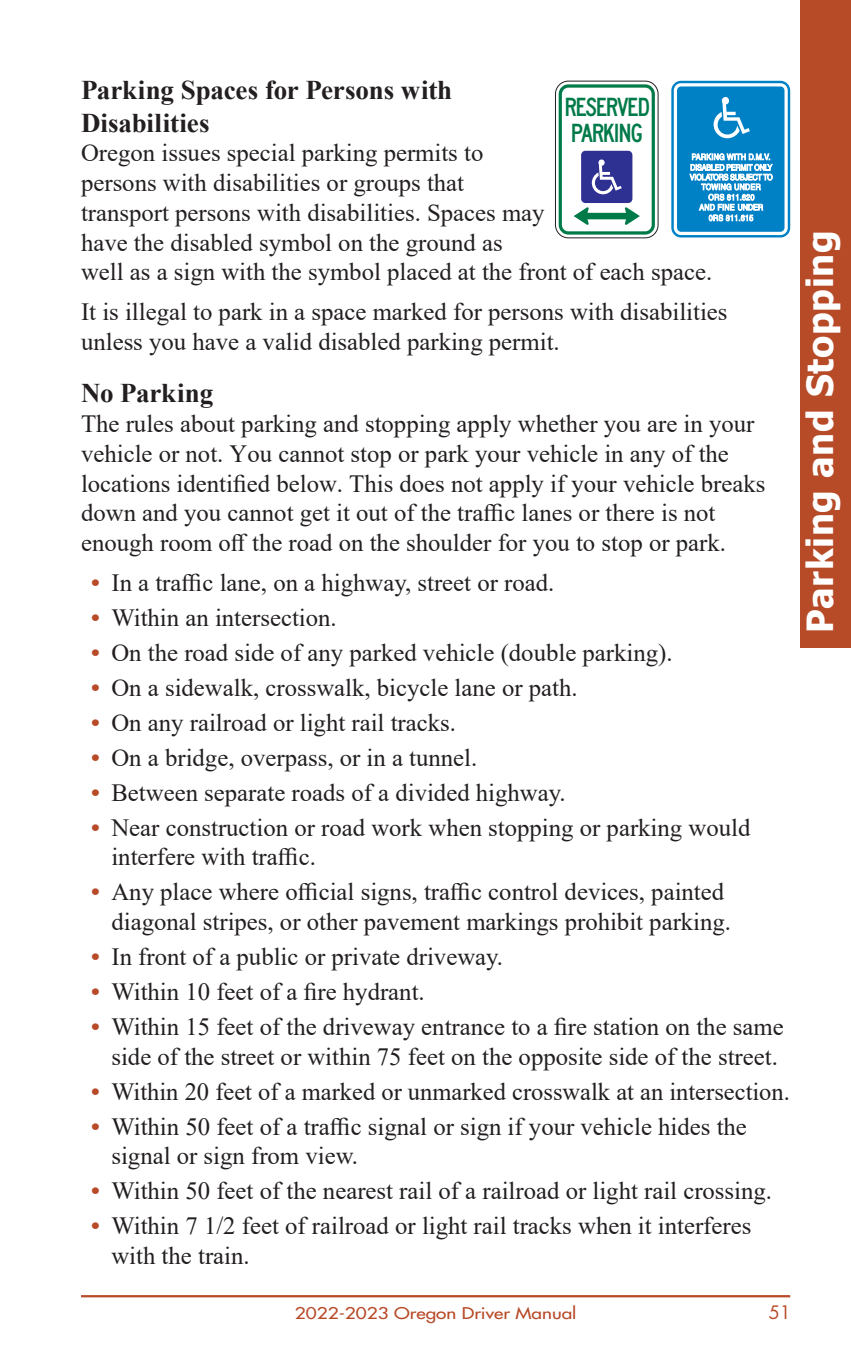
<style>
.page{position:relative;width:851px;height:1357px;background:#fff}
.page>*{position:absolute;margin:0;border:0;box-sizing:border-box;transform-origin:0 0}
.t1{font:700 36px "Tahoma";letter-spacing:.02em;color:#fff}
.t2{font:27.22px "Roadgeek 2005 Series C";letter-spacing:-.075em;color:#007a48}
.sub_heading__bold_12{font:700 27px/32.4px "Times New Roman";letter-spacing:-.005em;color:#231f20}
.BODY_TEXT{font:24.75px/29.7px "Times New Roman";color:#231f20}
.t3{font:18px "Futura Std";color:#b74a27}
.t4{font:500 15.75px "Futura Std";color:#b74a27;scale:1.2 1}
.s1{font-weight:700;color:#b74a27}
</style>
<div class="page">
<hr style="left:81px;top:1295px;width:709px;height:2px;background:#b74a27">
<div style="left:800px;top:0;width:50px;height:648px;background:#b74a27"></div>
<div style="left:671px;top:81px;width:119px;height:156px;background:#0081c6;border-radius:10px"></div>
<div style="left:673px;top:83px;width:114px;height:152px;border:3px solid #fff;border-radius:6px"></div>
<svg style="left:713px;top:97px;width:36px;height:41px"></svg>
<svg style="left:689px;top:153px;width:83px;height:68px"></svg>
<svg style="left:555px;top:81px;width:103px;height:157px"></svg>
<div style="left:555px;top:81px;width:103px;height:157px;border:1px solid #231f20;border-radius:13px"></div>
<svg style="left:558px;top:84px;width:96px;height:151px;background:#32946c"></svg>
<div style="left:562px;top:88px;width:89px;height:143px;background:#fff;border-radius:6px"></div>
<svg style="left:573px;top:207px;width:67px;height:18px"></svg>
<div style="left:581px;top:151px;width:51px;height:52px;background:#2e3092;border-radius:4px"></div>
<svg style="left:591px;top:159px;width:30px;height:35px"></svg>
<p class="sub_heading__bold_12" style="left:81px;top:73px;width:372px">Parking Spaces for Persons with<br>Disabilities</p>
<p class="BODY_TEXT" style="left:81px;top:137px;width:633px">Oregon issues special parking permits to<br>persons with disabilities or groups that<br>transport persons with disabilities. Spaces may<br>have the disabled symbol on the ground as<br>well as a sign with the symbol placed at the front of each space.</p>
<p class="BODY_TEXT" style="left:81px;top:296px;width:648px">It is illegal to park in a space marked for persons with disabilities unless you have a valid disabled parking permit.</p>
<p class="sub_heading__bold_12" style="left:81px;top:376px;width:134px">No Parking</p>
<p class="BODY_TEXT" style="left:81px;top:408px;width:685px">The rules about parking and stopping apply whether you are in your vehicle or not. You cannot stop or park your vehicle in any of the locations identified below. This does not apply if your vehicle breaks down and you cannot get it out of the traffic lanes or there is not enough room off the road on the shoulder for you to stop or park.</p>
<p class="BODY_TEXT" style="left:91px;top:567px;width:464px"><span class="s1">•</span> In a traffic lane, on a highway, street or road.</p>
<p class="BODY_TEXT" style="left:91px;top:602px;width:247px"><span class="s1">•</span> Within an intersection.</p>
<p class="BODY_TEXT" style="left:91px;top:637px;width:583px"><span class="s1">•</span> On the road side of any parked vehicle (double parking).</p>
<p class="BODY_TEXT" style="left:91px;top:672px;width:488px"><span class="s1">•</span> On a sidewalk, crosswalk, bicycle lane or path.</p>
<p class="BODY_TEXT" style="left:91px;top:707px;width:366px"><span class="s1">•</span> On any railroad or light rail tracks.</p>
<p class="BODY_TEXT" style="left:91px;top:742px;width:387px"><span class="s1">•</span> On a bridge, overpass, or in a tunnel.</p>
<p class="BODY_TEXT" style="left:91px;top:777px;width:476px"><span class="s1">•</span> Between separate roads of a divided highway.</p>
<p class="BODY_TEXT" style="left:111px;top:812px;width:640px;text-indent:-20px"><span class="s1">•</span> Near construction or road work when stopping or parking would interfere with traffic.</p>
<p class="BODY_TEXT" style="left:91px;top:876px;width:641px;text-align:right"><span class="s1">•</span> Any place where official signs, traffic control devices, painted diagonal stripes, or other pavement markings prohibit parking.</p>
<p class="BODY_TEXT" style="left:91px;top:941px;width:413px"><span class="s1">•</span> In front of a public or private driveway.</p>
<p class="BODY_TEXT" style="left:91px;top:976px;width:335px"><span class="s1">•</span> Within 10 feet of a fire hydrant.</p>
<p class="BODY_TEXT" style="left:91px;top:1011px;width:694px;text-align:center"><span class="s1">•</span> Within 15 feet of the driveway entrance to a fire station on the same side of the street or within 75 feet on the opposite side of the street.</p>
<p class="BODY_TEXT" style="left:91px;top:1075px;width:700px"><span class="s1">•</span> Within 20 feet of a marked or unmarked crosswalk at an intersection.</p>
<p class="BODY_TEXT" style="left:111px;top:1110px;width:637px;text-indent:-20px"><span class="s1">•</span> Within 50 feet of a traffic signal or sign if your vehicle hides the signal or sign from view.</p>
<p class="BODY_TEXT" style="left:91px;top:1175px;width:682px"><span class="s1">•</span> Within 50 feet of the nearest rail of a railroad or light rail crossing.</p>
<p class="BODY_TEXT" style="left:111px;top:1210px;width:641px;text-indent:-20px"><span class="s1">•</span> Within 7 1/2 feet of railroad or light rail tracks when it interferes with the train.</p>
<p class="t2" style="left:564px;top:90px;width:88px">RESERVED</p>
<p class="t2" style="left:570px;top:116px;width:74px">PARKING</p>
<p class="t4" style="left:295px;top:1303px;width:236px">2022-2023 Oregon Driver Manual</p>
<p class="t3" style="left:768px;top:1301px;width:24px">51</p>
<h1 class="t1" style="left:794px;top:633px;width:404px;rotate:-90deg">Parking and Stopping</h1>
</div>
